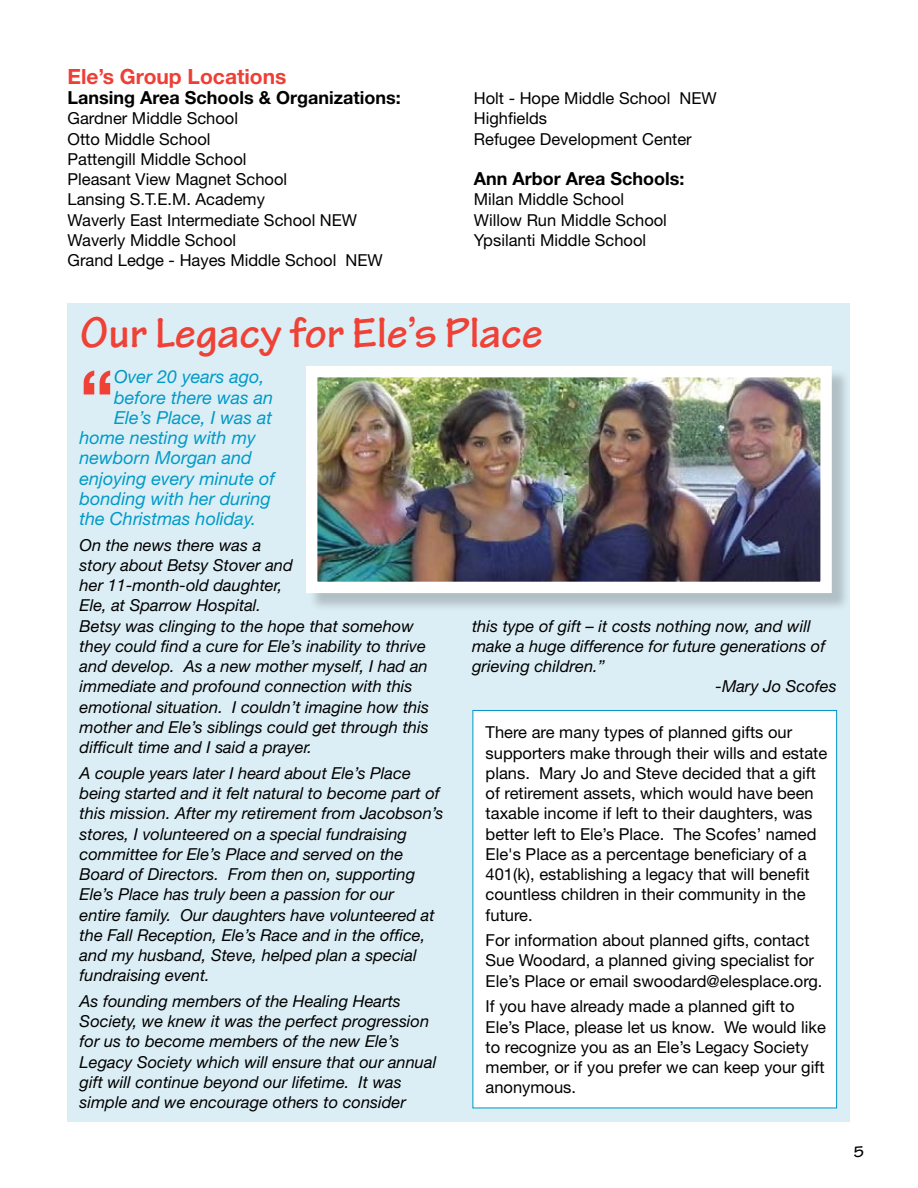
<style>
.page{position:relative;width:918px;height:1188px;background:#fff}
.page>*{position:absolute;margin:0;border:0;box-sizing:border-box;transform-origin:0 0}
.t1{font:700 74.7px "Helvetica Neue LT Std";color:#ef4136}
.t2{font:700 45px "Tekton Pro";color:#ef4136}
.t3{font:700 21px "Helvetica Neue LT Std";color:#ef3e35}
.t4{font:italic 18px "Helvetica Neue LT Std";color:#019ac8}
.t5{font:700 18px "Helvetica Neue LT Std";color:#000}
.t6{font:italic 16.5px/20.2px "Helvetica Neue LT Std";color:#000}
.t7{font:16.5px/20.2px "Helvetica Neue LT Std";color:#000}
.t8{font:700 16.5px "Tekton Pro";color:#000}
.s1{color:#0096c5}
</style>
<div class="page">
<div style="left:68px;top:303px;width:782px;height:818px;background:#dceef5"></div>
<div style="left:472px;top:710px;width:365px;height:398px;background:#fff;border:1px solid #0096c5"></div>
<div style="left:309px;top:369px;width:548px;height:250px;background:#000;opacity:.2"></div>
<img style="left:318px;top:378px;width:502px;height:203px">
<div style="left:306px;top:366px;width:526px;height:227px;border:11px solid #fff"></div>
<p class="t3" style="left:68px;top:64px;width:220px">Ele’s Group Locations</p>
<p class="t5" style="left:68px;top:87px;width:335px">Lansing Area Schools &amp; Organizations:</p>
<p class="t7" style="left:68px;top:108px;width:317px">Gardner Middle School<br>Otto Middle School<br>Pattengill Middle School<br>Pleasant View Magnet School<br>Lansing S.T.E.M. Academy<br>Waverly East Intermediate School NEW<br>Waverly Middle School<br>Grand Ledge - Hayes Middle School NEW</p>
<p class="t7" style="left:474px;top:88px;width:244px">Holt - Hope Middle School NEW<br>Highfields<br>Refugee Development Center</p>
<p class="t5" style="left:474px;top:168px;width:212px">Ann Arbor Area Schools:</p>
<p class="t7" style="left:474px;top:189px;width:195px">Milan Middle School<br>Willow Run Middle School<br>Ypsilanti Middle School</p>
<h2 class="t2" style="left:81px;top:306px;width:464px">Our Legacy for Ele’s Place</h2>
<h1 class="t1" style="left:80px;top:351px;width:36px">“</h1>
<p class="t4" style="left:114px;top:366px;width:152px"><span class="s1">O</span>ver 20 years ago,</p>
<p class="t4" style="left:114px;top:386px;width:160px">before there was an</p>
<p class="t4" style="left:114px;top:407px;width:160px">Ele’s Place, I was at</p>
<p class="t4" style="left:80px;top:427px;width:178px">home nesting with my</p>
<p class="t4" style="left:80px;top:447px;width:174px">newborn Morgan and</p>
<p class="t4" style="left:80px;top:467px;width:197px">enjoying every minute of</p>
<p class="t4" style="left:80px;top:488px;width:193px">bonding with her during</p>
<p class="t4" style="left:80px;top:508px;width:178px">the Christmas holiday.</p>
<p class="t6" style="left:80px;top:534px;width:351px">On the news there was a<br>story about Betsy Stover and<br>her 11-month-old daughter,<br>Ele, at Sparrow Hospital.<br>Betsy was clinging to the hope that somehow they could find a cure for Ele’s inability to thrive and develop. As a new mother myself, I had an immediate and profound connection with this emotional situation. I couldn’t imagine how this mother and Ele’s siblings could get through this difficult time and I said a prayer.</p>
<p class="t6" style="left:80px;top:763px;width:365px">A couple years later I heard about Ele’s Place being started and it felt natural to become part of this mission. After my retirement from Jacobson’s stores, I volunteered on a special fundraising committee for Ele’s Place and served on the Board of Directors. From then on, supporting Ele’s Place has truly been a passion for our<br>entire family. Our daughters have volunteered at the Fall Reception, Ele’s Race and in the office, and my husband, Steve, helped plan a special fundraising event.</p>
<p class="t6" style="left:80px;top:991px;width:358px">As founding members of the Healing Hearts Society, we knew it was the perfect progression for us to become members of the new Ele’s Legacy Society which will ensure that our annual gift will continue beyond our lifetime. It was simple and we encourage others to consider</p>
<p class="t6" style="left:472px;top:615px;width:340px">this type of gift – it costs nothing now, and will</p>
<p class="t6" style="left:472px;top:636px;width:355px">make a huge difference for future generations of</p>
<p class="t6" style="left:472px;top:656px;width:134px">grieving children.”</p>
<p class="t6" style="left:716px;top:676px;width:122px">-Mary Jo Scofes</p>
<p class="t7" style="left:486px;top:722px;width:343px">There are many types of planned gifts our supporters make through their wills and estate plans. Mary Jo and Steve decided that a gift of retirement assets, which would have been taxable income if left to their daughters, was better left to Ele’s Place. The Scofes’ named Ele's Place as a percentage beneficiary of a 401(k), establishing a legacy that will benefit countless children in their community in the future.</p>
<p class="t7" style="left:486px;top:930px;width:338px">For information about planned gifts, contact<br>Sue Woodard, a planned giving specialist for<br>Ele’s Place or email swoodard@elesplace.org.</p>
<p class="t7" style="left:486px;top:996px;width:342px">If you have already made a planned gift to Ele’s Place, please let us know. We would like to recognize you as an Ele’s Legacy Society member, or if you prefer we can keep your gift anonymous.</p>
<p class="t8" style="left:854px;top:1142px;width:12px">5</p>
</div>
